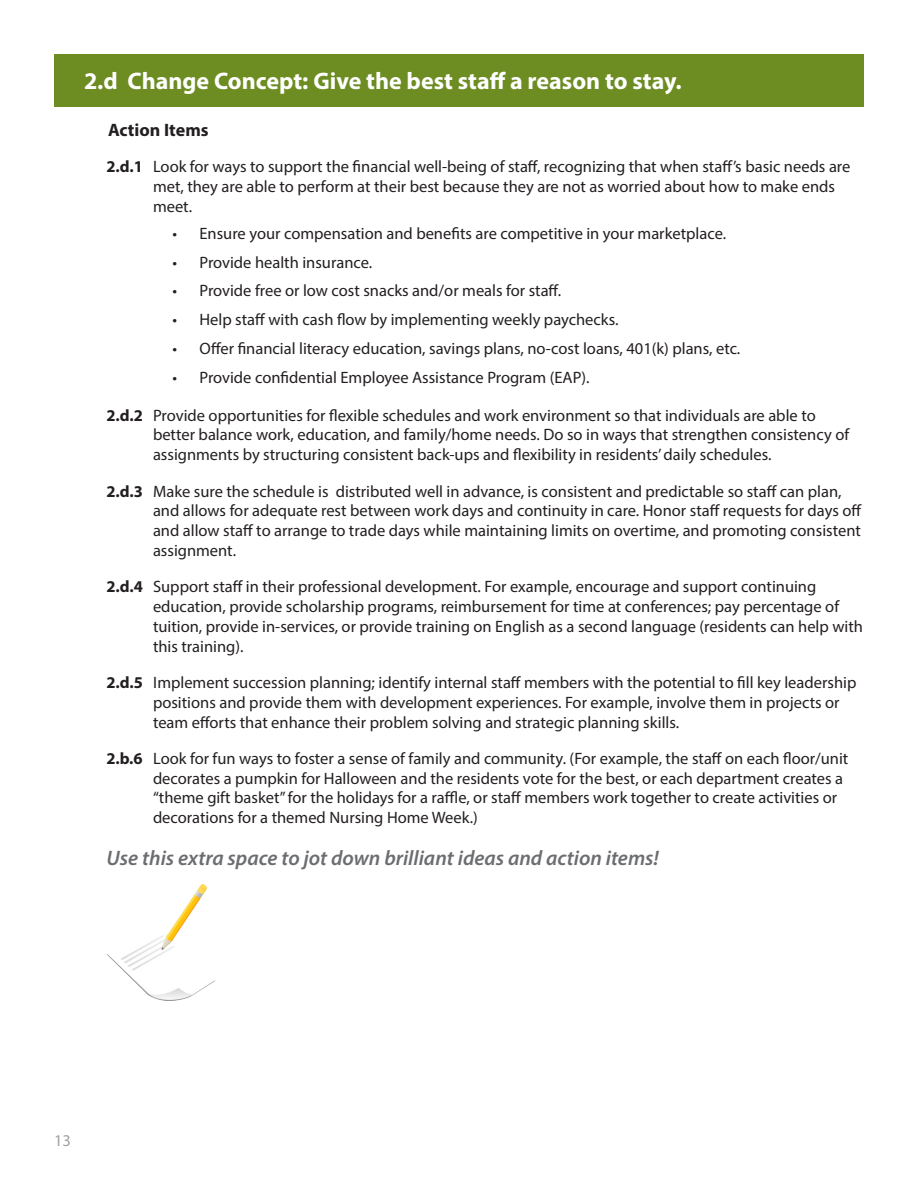
<style>
.page{position:relative;width:918px;height:1188px;background:#fff}
.page>*{position:absolute;margin:0;border:0;box-sizing:border-box;transform-origin:0 0}
.t1{font:700 24px "Myriad Pro";color:#fff}
.Indented_Action_Item{font:italic 600 21px "Myriad Pro";color:#6c6d70}
.Action_Items{font:700 18px "Myriad Pro";color:#231f20}
.Indented_Action_Item-2{font:16.5px/19.8px "Myriad Pro";color:#231f20}
.t2{font:16.5px "Myriad Pro";color:#a1a1a5}
.s1{font-weight:700}
</style>
<div class="page">
<div style="left:54px;top:54px;width:810px;height:52px;background:#6d8d23"></div>
<img style="left:107px;top:885px;width:109px;height:116px">
<p class="t1" style="left:84px;top:66px;width:599px">2.d Change Concept: Give the best staff a reason to stay.</p>
<p class="Action_Items" style="left:108px;top:118px;width:102px">Action Items</p>
<p class="Indented_Action_Item-2" style="left:153px;top:156px;width:699px;text-indent:-46px"><span class="s1">2.d.1</span> Look for ways to support the financial well-being of staff, recognizing that when staff’s basic needs are met, they are able to perform at their best because they are not as worried about how to make ends meet.</p>
<p class="Indented_Action_Item-2" style="left:172px;top:223px;width:555px">• Ensure your compensation and benefits are competitive in your marketplace.</p>
<p class="Indented_Action_Item-2" style="left:172px;top:252px;width:201px">• Provide health insurance.</p>
<p class="Indented_Action_Item-2" style="left:172px;top:281px;width:390px">• Provide free or low cost snacks and/or meals for staff.</p>
<p class="Indented_Action_Item-2" style="left:172px;top:310px;width:447px">• Help staff with cash flow by implementing weekly paychecks.</p>
<p class="Indented_Action_Item-2" style="left:172px;top:338px;width:569px">• Offer financial literacy education, savings plans, no-cost loans, 401(k) plans, etc.</p>
<p class="Indented_Action_Item-2" style="left:172px;top:367px;width:419px">• Provide confidential Employee Assistance Program (EAP).</p>
<p class="Indented_Action_Item-2" style="left:153px;top:405px;width:698px;text-indent:-46px"><span class="s1">2.d.2</span> Provide opportunities for flexible schedules and work environment so that individuals are able to better balance work, education, and family/home needs. Do so in ways that strengthen consistency of assignments by structuring consistent back-ups and flexibility in residents’ daily schedules.</p>
<p class="Indented_Action_Item-2" style="left:153px;top:481px;width:710px;text-indent:-46px"><span class="s1">2.d.3</span> Make sure the schedule is distributed well in advance, is consistent and predictable so staff can plan, and allows for adequate rest between work days and continuity in care. Honor staff requests for days off and allow staff to arrange to trade days while maintaining limits on overtime, and promoting consistent assignment.</p>
<p class="Indented_Action_Item-2" style="left:153px;top:577px;width:712px;text-indent:-46px"><span class="s1">2.d.4</span> Support staff in their professional development. For example, encourage and support continuing education, provide scholarship programs, reimbursement for time at conferences; pay percentage of tuition, provide in-services, or provide training on English as a second language (residents can help with this training).</p>
<p class="Indented_Action_Item-2" style="left:153px;top:672px;width:705px;text-indent:-46px"><span class="s1">2.d.5</span> Implement succession planning; identify internal staff members with the potential to fill key leadership positions and provide them with development experiences. For example, involve them in projects or team efforts that enhance their problem solving and strategic planning skills.</p>
<p class="Indented_Action_Item-2" style="left:153px;top:748px;width:697px;text-indent:-46px"><span class="s1">2.b.6</span> Look for fun ways to foster a sense of family and community. (For example, the staff on each floor/unit decorates a pumpkin for Halloween and the residents vote for the best, or each department creates a “theme gift basket” for the holidays for a raffle, or staff members work together to create activities or decorations for a themed Nursing Home Week.)</p>
<p class="Indented_Action_Item" style="left:106px;top:844px;width:554px">Use this extra space to jot down brilliant ideas and action items!</p>
<p class="t2" style="left:54px;top:1131px;width:18px">13</p>
</div>
